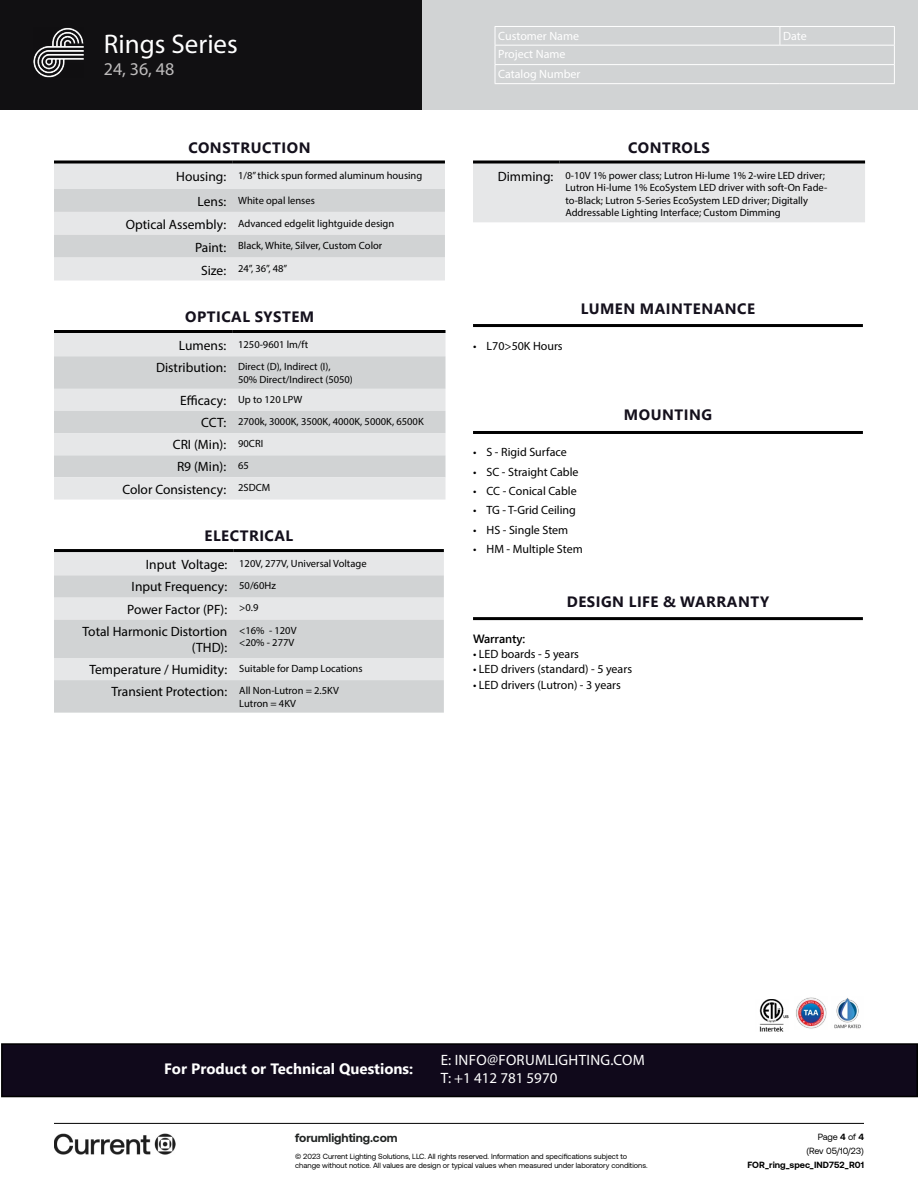
<style>
.page{position:relative;width:918px;height:1188px;background:#fff}
.page>*{position:absolute;margin:0;border:0;box-sizing:border-box;transform-origin:0 0}
.t1{font:27px "Myriad Pro";color:#fff}
.t2{font:18px "Myriad Pro";color:#bebcbc}
.t3{font:700 15px "Segoe UI";letter-spacing:.035em;color:#14101c}
.t4{font:15px/18px "Myriad Pro";letter-spacing:.02em;color:#fff}
.t5{font:700 15px "Segoe UI";color:#fff}
.t6{font:13.5px "Myriad Pro";color:#000}
.t7{font:12px "Myriad Pro";color:#000}
.t8{font:12px/19.5px "Myriad Pro";color:#fff}
.t9{font:700 12px "Aeonik";color:#202322}
.t10{font:600 12px "Segoe Pro";color:#000}
.t11{font:10.5px/12.6px "Myriad Pro";color:#000}
.t12{font:700 9px "Aeonik";color:#000}
.t13{font:9px/14.1px "Aeonik";color:#000;text-align:right}
.t14{font:7.5px/9.8px "Aeonik";color:#000}
.s1{font-size:13.5px}
.s2{font-weight:700}
</style>
<div class="page">
<div style="left:0;top:0;width:918px;height:110px;background:#111012"></div>
<div style="left:422px;top:0;width:496px;height:110px;background:#d1d3d4"></div>
<hr style="left:495px;top:64px;width:285px;height:1px;background:#fff">
<hr style="left:780px;top:64px;width:115px;height:1px;background:#fff">
<hr style="left:495px;top:83px;width:285px;height:1px;background:#fff">
<hr style="left:780px;top:83px;width:115px;height:1px;background:#fff">
<hr style="left:495px;top:26px;width:285px;height:1px;background:#fff">
<svg style="left:495px;top:27px;width:1px;height:56px"></svg>
<hr style="left:780px;top:26px;width:115px;height:1px;background:#fff">
<svg style="left:780px;top:27px;width:1px;height:18px"></svg>
<svg style="left:894px;top:27px;width:1px;height:56px"></svg>
<hr style="left:495px;top:45px;width:285px;height:1px;background:#fff">
<hr style="left:780px;top:45px;width:115px;height:1px;background:#fff">
<img style="left:34px;top:28px;width:49px;height:49px">
<div style="left:2px;top:1044px;width:915px;height:53px;background:#10091b"></div>
<div style="left:1px;top:1043px;width:917px;height:54px;border:2px solid #000"></div>
<hr style="left:54px;top:1123px;width:810px;height:1px;background:#000">
<img style="left:54px;top:1133px;width:122px;height:22px">
<svg style="left:54px;top:164px;width:391px;height:116px;background:#dddfe0"></svg>
<svg style="left:54px;top:160px;width:178px;height:4px"></svg>
<svg style="left:232px;top:160px;width:213px;height:4px"></svg>
<svg style="left:54px;top:333px;width:392px;height:167px;background:#dcdedf"></svg>
<hr style="left:54px;top:330px;width:178px;height:3px;background:#000">
<hr style="left:232px;top:330px;width:214px;height:3px;background:#000">
<svg style="left:54px;top:552px;width:390px;height:161px;background:#d9dbdc"></svg>
<hr style="left:54px;top:549px;width:179px;height:3px;background:#000">
<hr style="left:233px;top:549px;width:211px;height:3px;background:#000">
<div style="left:473px;top:164px;width:392px;height:58px;background:#e6e7e8"></div>
<svg style="left:473px;top:160px;width:86px;height:4px"></svg>
<svg style="left:559px;top:160px;width:306px;height:4px"></svg>
<hr style="left:473px;top:324px;width:390px;height:3px;background:#000">
<hr style="left:473px;top:431px;width:390px;height:3px;background:#000">
<hr style="left:473px;top:617px;width:390px;height:3px;background:#000">
<img style="left:834px;top:997px;width:27px;height:32px">
<img style="left:759px;top:999px;width:29px;height:33px">
<img style="left:796px;top:997px;width:31px;height:32px">
<h1 class="t1" style="left:104px;top:27px;width:136px">Rings Series</h1>
<h2 class="t2" style="left:104px;top:58px;width:72px">24, 36, 48</h2>
<h3 class="t3" style="left:188px;top:133px;width:124px">CONSTRUCTION</h3>
<p class="t11" style="left:176px;top:169px;width:248px"><span class="s1">Housing:</span> 1/8” thick spun formed aluminum housing</p>
<p class="t11" style="left:198px;top:194px;width:119px"><span class="s1">Lens:</span> White opal lenses</p>
<p class="t11" style="left:126px;top:217px;width:270px"><span class="s1">Optical Assembly:</span> Advanced edgelit lightguide design</p>
<p class="t11" style="left:195px;top:239px;width:189px"><span class="s1">Paint:</span> Black, White, Silver, Custom Color</p>
<p class="t11" style="left:201px;top:262px;width:88px"><span class="s1">Size:</span> 24”, 36”, 48”</p>
<h3 class="t3" style="left:185px;top:303px;width:131px">OPTICAL SYSTEM</h3>
<p class="t11" style="left:156px;top:333px;width:176px;line-height:22.2px;text-align:center"><span class="s1">Lumens:</span> 1250-9601 lm/ft<br><span class="s1">Distribution:</span> Direct (D), Indirect (I),</p>
<p class="t11" style="left:180px;top:369px;width:174px;line-height:20px;text-indent:58px">50% Direct/Indirect (5050)<br><span class="s1">Efficacy:</span> Up to 120 LPW</p>
<p class="t11" style="left:201px;top:415px;width:224px"><span class="s1">CCT:</span> 2700k, 3000K, 3500K, 4000K, 5000K, 6500K</p>
<p class="t6" style="left:173px;top:436px;width:92px">CRI (Min): <sup>90CRI</sup></p>
<p class="t6" style="left:177px;top:459px;width:73px">R9 (Min): <sup>65</sup></p>
<p class="t6" style="left:122px;top:481px;width:149px">Color Consistency: <sup>2SDCM</sup></p>
<h3 class="t3" style="left:205px;top:522px;width:90px">ELECTRICAL</h3>
<p class="t11" style="left:146px;top:557px;width:222px"><span class="s1">Input Voltage:</span> 120V, 277V, Universal Voltage</p>
<p class="t6" style="left:132px;top:579px;width:146px">Input Frequency: <sup>50/60Hz</sup></p>
<p class="t6" style="left:127px;top:601px;width:133px">Power Factor (PF): <sup>&gt;0.9</sup></p>
<p class="t6" style="left:83px;top:623px;width:146px">Total Harmonic Distortion</p>
<p class="t6" style="left:192px;top:639px;width:37px">(THD):</p>
<p class="t11" style="left:239px;top:624px;width:59px">&lt;16% - 120V &lt;20% - 277V</p>
<p class="t11" style="left:89px;top:662px;width:275px"><span class="s1">Temperature / Humidity:</span> Suitable for Damp Locations</p>
<p class="t6" style="left:111px;top:683px;width:229px">Transient Protection: <sup>All</sup> <sup>Non-Lutron</sup> <sup>=</sup> <sup>2.5KV</sup></p>
<p class="t11" style="left:239px;top:697px;width:58px">Lutron = 4KV</p>
<p class="t8" style="left:498px;top:26px;width:82px">Customer Name</p>
<p class="t8" style="left:783px;top:26px;width:25px">Date</p>
<p class="t8" style="left:498px;top:44px;width:84px">Project Name<br>Catalog Number</p>
<h3 class="t3" style="left:628px;top:133px;width:83px">CONTROLS</h3>
<p class="t11" style="left:565px;top:169px;width:263px;text-indent:-68px"><span class="s1">Dimming:</span> 0-10V 1% power class; Lutron Hi-lume 1% 2-wire LED driver; Lutron Hi-lume 1% EcoSystem LED driver with soft-On Fade&shy;to-Black; Lutron 5-Series EcoSystem LED driver; Digitally Addressable Lighting Interface; Custom Dimming</p>
<p class="t7" style="left:473px;top:338px;width:91px">• L70&gt;50K Hours</p>
<h3 class="t3" style="left:581px;top:294px;width:176px">LUMEN MAINTENANCE</h3>
<h3 class="t3" style="left:624px;top:401px;width:90px">MOUNTING</h3>
<p class="t7" style="left:473px;top:445px;width:95px">• S - Rigid Surface</p>
<p class="t7" style="left:473px;top:464px;width:107px">• SC - Straight Cable</p>
<p class="t7" style="left:473px;top:484px;width:105px">• CC - Conical Cable</p>
<p class="t7" style="left:473px;top:503px;width:104px">• TG - T-Grid Ceiling</p>
<p class="t7" style="left:473px;top:522px;width:97px">• HS - Single Stem</p>
<p class="t7" style="left:473px;top:542px;width:111px">• HM - Multiple Stem</p>
<h3 class="t3" style="left:567px;top:587px;width:204px">DESIGN LIFE &amp; WARRANTY</h3>
<p class="t10" style="left:473px;top:630px;width:54px">Warranty:</p>
<p class="t7" style="left:473px;top:646px;width:108px">• LED boards - 5 years</p>
<p class="t7" style="left:473px;top:661px;width:161px">• LED drivers (standard) - 5 years</p>
<p class="t7" style="left:473px;top:678px;width:149px">• LED drivers (Lutron) - 3 years</p>
<h3 class="t5" style="left:164px;top:1055px;width:251px">For Product or Technical Questions:</h3>
<h3 class="t4" style="left:441px;top:1051px;width:206px">E: INFO@FORUMLIGHTING.COM<br>T: +1 412 781 5970</h3>
<p class="t9" style="left:295px;top:1131px;width:104px">forumlighting.com</p>
<p class="t14" style="left:295px;top:1151px;width:354px">© 2023 Current Lighting Solutions, LLC. All rights reserved. Information and specifications subject to change without notice. All values are design or typical values when measured under laboratory conditions.</p>
<p class="t13" style="left:806px;top:1130px;width:59px">Page <span class="s2">4</span> of <span class="s2">4 </span>(Rev 05/10/23)</p>
<p class="t12" style="left:748px;top:1160px;width:118px">FOR_ring_spec_IND752_R01</p>
</div>
